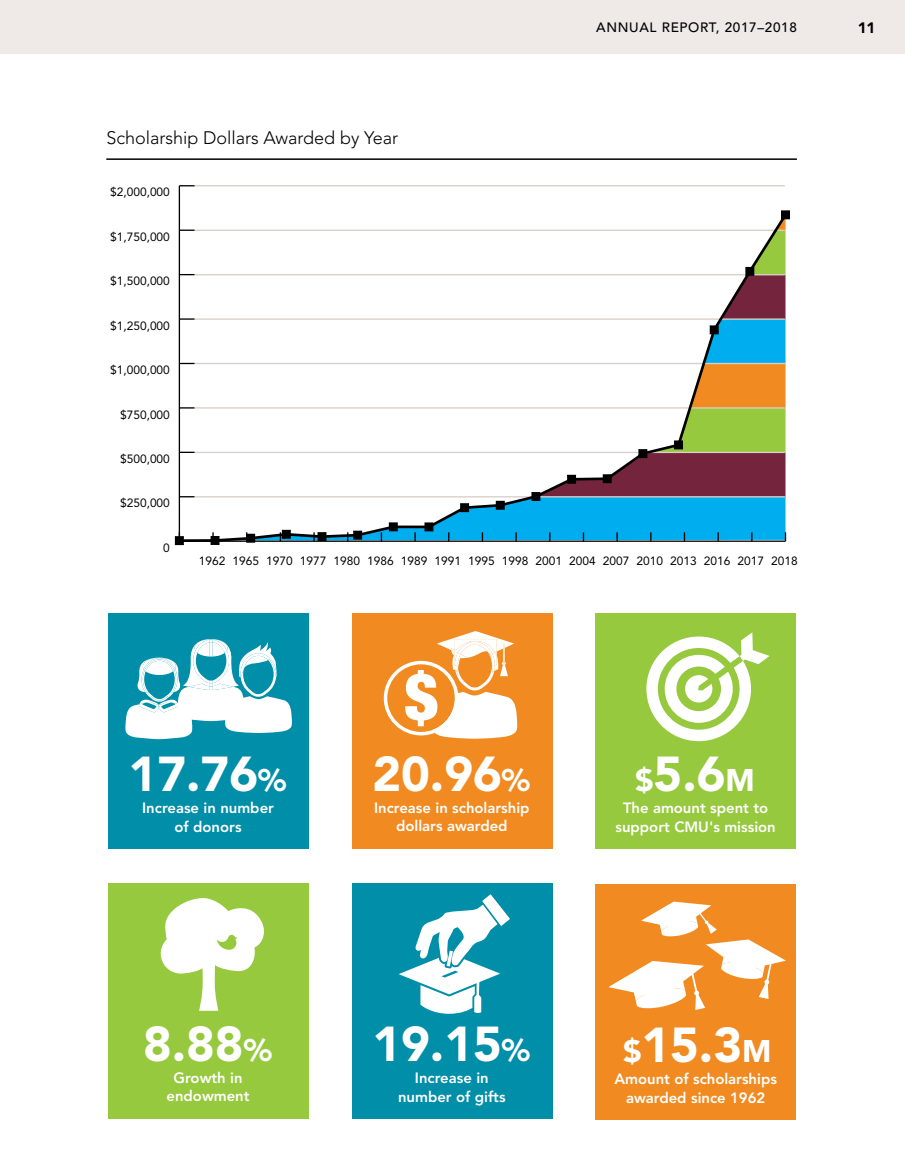
<style>
.page{position:relative;width:905px;height:1175px;background:#fff}
.page>*{position:absolute;margin:0;border:0;box-sizing:border-box;transform-origin:0 0}
.t1{font:900 48.6px "Avenir";color:#fff}
.t2{font:300 18px "Avenir";color:#000}
.t3{font:900 15px "Avenir";color:#000}
.t4{font:800 14.85px/18.9px "Avenir";color:#fff;text-align:center}
.t5{font:500 13.5px "Avenir";letter-spacing:.05em;color:#000}
.t6{font:12px "Avenir";color:#000}
.s1{font-size:31.05px}
</style>
<div class="page">
<div style="left:0;top:0;width:904px;height:54px;background:#efe9e7"></div>
<hr style="left:195px;top:185px;width:589px;height:1px;background:#d8cfc6">
<hr style="left:179px;top:186px;width:1px;height:355px;background:#000">
<svg style="left:179px;top:185px;width:15px;height:1px"></svg>
<svg style="left:180px;top:211px;width:609px;height:332px"></svg>
<div style="left:175px;top:536px;width:8px;height:8px;background:#000"></div>
<div style="left:175px;top:536px;width:9px;height:9px;border:1px solid #000"></div>
<div style="left:211px;top:536px;width:8px;height:8px;background:#000"></div>
<div style="left:211px;top:536px;width:8px;height:9px;border:1px solid #000"></div>
<div style="left:247px;top:534px;width:8px;height:8px;background:#000"></div>
<div style="left:246px;top:534px;width:9px;height:8px;border:1px solid #000"></div>
<div style="left:282px;top:530px;width:8px;height:8px;background:#000"></div>
<div style="left:318px;top:532px;width:8px;height:8px;background:#000"></div>
<div style="left:318px;top:532px;width:8px;height:9px;border:1px solid #000"></div>
<div style="left:353px;top:531px;width:8px;height:8px;background:#000"></div>
<div style="left:353px;top:531px;width:9px;height:8px;border:1px solid #000"></div>
<div style="left:389px;top:523px;width:8px;height:8px;background:#000"></div>
<div style="left:389px;top:522px;width:8px;height:9px;border:1px solid #000"></div>
<div style="left:425px;top:523px;width:8px;height:8px;background:#000"></div>
<div style="left:424px;top:522px;width:9px;height:9px;border:1px solid #000"></div>
<div style="left:460px;top:503px;width:8px;height:8px;background:#000"></div>
<div style="left:460px;top:503px;width:9px;height:9px;border:1px solid #000"></div>
<div style="left:496px;top:501px;width:8px;height:8px;background:#000"></div>
<div style="left:532px;top:492px;width:8px;height:8px;background:#000"></div>
<div style="left:531px;top:492px;width:9px;height:9px;border:1px solid #000"></div>
<div style="left:567px;top:475px;width:8px;height:8px;background:#000"></div>
<div style="left:567px;top:475px;width:9px;height:8px;border:1px solid #000"></div>
<div style="left:603px;top:475px;width:8px;height:8px;background:#000"></div>
<div style="left:603px;top:474px;width:8px;height:9px;border:1px solid #000"></div>
<div style="left:639px;top:449px;width:8px;height:8px;background:#000"></div>
<div style="left:638px;top:449px;width:9px;height:9px;border:1px solid #000"></div>
<div style="left:674px;top:441px;width:8px;height:8px;background:#000"></div>
<div style="left:674px;top:440px;width:8px;height:9px;border:1px solid #000"></div>
<div style="left:710px;top:326px;width:8px;height:8px;background:#000"></div>
<div style="left:709px;top:325px;width:9px;height:9px;border:1px solid #000"></div>
<div style="left:745px;top:267px;width:8px;height:8px;background:#000"></div>
<div style="left:745px;top:267px;width:9px;height:9px;border:1px solid #000"></div>
<div style="left:781px;top:211px;width:8px;height:8px;background:#000"></div>
<div style="left:781px;top:210px;width:8px;height:9px;border:1px solid #000"></div>
<hr style="left:106px;top:158px;width:691px;height:2px;background:#000">
<div style="left:108px;top:613px;width:200px;height:235px;background:#008ea8"></div>
<svg style="left:125px;top:639px;width:167px;height:100px"></svg>
<div style="left:108px;top:883px;width:200px;height:235px;background:#96c93d"></div>
<svg style="left:161px;top:898px;width:103px;height:112px"></svg>
<div style="left:352px;top:613px;width:200px;height:235px;background:#f18b21"></div>
<svg style="left:384px;top:631px;width:133px;height:107px"></svg>
<div style="left:352px;top:883px;width:200px;height:235px;background:#008ea8"></div>
<svg style="left:398px;top:894px;width:112px;height:119px"></svg>
<div style="left:595px;top:613px;width:201px;height:235px;background:#96c93d"></div>
<svg style="left:646px;top:632px;width:123px;height:109px"></svg>
<div style="left:595px;top:885px;width:201px;height:235px;background:#f18b21"></div>
<svg style="left:608px;top:901px;width:178px;height:109px"></svg>
<p class="t2" style="left:106px;top:127px;width:293px">Scholarship Dollars Awarded by Year</p>
<p class="t6" style="left:110px;top:185px;width:61px">$2,000,000</p>
<p class="t6" style="left:110px;top:230px;width:61px">$1,750,000</p>
<p class="t6" style="left:110px;top:274px;width:61px">$1,500,000</p>
<p class="t6" style="left:110px;top:318px;width:61px">$1,250,000</p>
<p class="t6" style="left:110px;top:363px;width:61px">$1,000,000</p>
<p class="t6" style="left:120px;top:407px;width:51px">$750,000</p>
<p class="t6" style="left:120px;top:452px;width:51px">$500,000</p>
<p class="t6" style="left:120px;top:496px;width:51px">$250,000</p>
<p class="t6" style="left:163px;top:540px;width:8px">0</p>
<p class="t5" style="left:596px;top:20px;width:202px">ANNUAL REPORT, 2017–2018</p>
<p class="t3" style="left:857px;top:19px;width:19px">11</p>
<p class="t6" style="left:199px;top:554px;width:600px">1962 1965 1970 1977 1980 1986 1989 1991 1995 1998 2001 2004 2007 2010 2013 2016 2017 2018</p>
<h1 class="t1" style="left:129px;top:744px;width:159px">17.76<span class="s1">%</span></h1>
<h1 class="t1" style="left:372px;top:744px;width:159px">20.96<span class="s1">%</span></h1>
<h1 class="t1" style="left:635px;top:744px;width:121px"><span class="s1">$</span>5.6<span class="s1">M</span></h1>
<p class="t4" style="left:142px;top:798px;width:133px">Increase in number of donors</p>
<p class="t4" style="left:374px;top:799px;width:157px;line-height:17.5px">Increase in scholarship dollars awarded</p>
<p class="t4" style="left:615px;top:798px;width:162px">The amount spent to support CMU's mission</p>
<h1 class="t1" style="left:143px;top:1014px;width:130px">8.88<span class="s1">%</span></h1>
<h1 class="t1" style="left:372px;top:1014px;width:159px">19.15<span class="s1">%</span></h1>
<h1 class="t1" style="left:623px;top:1015px;width:150px"><span class="s1">$</span>15.3<span class="s1">M</span></h1>
<p class="t4" style="left:166px;top:1069px;width:85px;line-height:17.5px">Growth in endowment</p>
<p class="t4" style="left:398px;top:1068px;width:109px">Increase in number of gifts</p>
<p class="t4" style="left:614px;top:1069px;width:164px">Amount of scholarships awarded since 1962</p>
</div>
